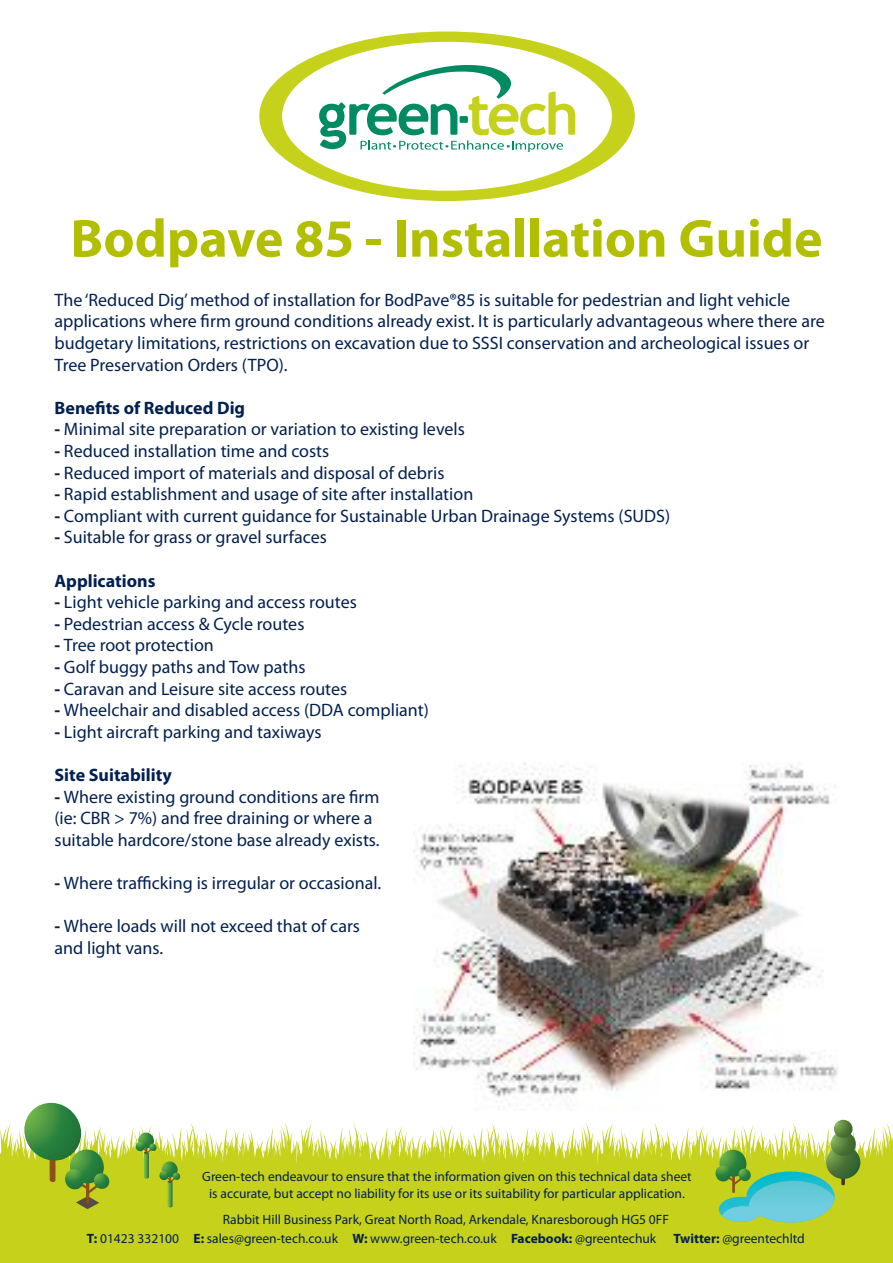
<style>
.page{position:relative;width:893px;height:1263px;background:#fff}
.page>*{position:absolute;margin:0;border:0;box-sizing:border-box;transform-origin:0 0}
.t1{font:700 54px "Myriad Pro";color:#b2bf00}
.t2{font:18px/21.6px "Myriad Pro";color:#032050}
.t3{font:700 18px "Myriad Pro";color:#032050}
.t4{font:13.5px/16.2px "Myriad Pro";color:#032050;text-align:center}
.s1{font-weight:700}
</style>
<div class="page">
<svg style="left:0;top:1122px;width:893px;height:66px;fill:#c6d11c"></svg>
<div style="left:0;top:1188px;width:893px;height:75px;background:#c6d11c"></div>
<svg style="left:259px;top:32px;width:376px;height:169px"></svg>
<svg style="left:319px;top:64px;width:256px;height:88px"></svg>
<svg style="left:715px;top:1150px;width:120px;height:72px;background:#7fc581"></svg>
<svg style="left:138px;top:1132px;width:16px;height:17px"></svg>
<svg style="left:24px;top:1103px;width:85px;height:106px"></svg>
<svg style="left:841px;top:1179px;width:4px;height:6px"></svg>
<svg style="left:826px;top:1146px;width:34px;height:33px"></svg>
<svg style="left:831px;top:1132px;width:25px;height:24px"></svg>
<svg style="left:834px;top:1120px;width:19px;height:18px"></svg>
<svg style="left:136px;top:1141px;width:44px;height:66px"></svg>
<img style="left:414px;top:763px;width:425px;height:342px">
<h1 class="t1" style="left:70px;top:218px;width:754px">Bodpave 85 - Installation Guide</h1>
<p class="t2" style="left:55px;top:290px;width:772px">The ‘Reduced Dig’method of installation for BodPave®85 is suitable for pedestrian and light vehicle applications where firm ground conditions already exist. It is particularly advantageous where there are budgetary limitations, restrictions on excavation due to SSSI conservation and archeological issues or Tree Preservation Orders (TPO).</p>
<p class="t3" style="left:55px;top:401px;width:192px">Benefits of Reduced Dig</p>
<p class="t2" style="left:55px;top:420px;width:412px"><span class="s1">-</span> Minimal site preparation or variation to existing levels</p>
<p class="t2" style="left:55px;top:441px;width:276px"><span class="s1">-</span> Reduced installation time and costs</p>
<p class="t2" style="left:55px;top:463px;width:391px"><span class="s1">-</span> Reduced import of materials and disposal of debris</p>
<p class="t2" style="left:55px;top:485px;width:420px"><span class="s1">-</span> Rapid establishment and usage of site after installation</p>
<p class="t2" style="left:55px;top:506px;width:617px"><span class="s1">-</span> Compliant with current guidance for Sustainable Urban Drainage Systems (SUDS)</p>
<p class="t2" style="left:55px;top:528px;width:274px"><span class="s1">-</span> Suitable for grass or gravel surfaces</p>
<p class="t3" style="left:55px;top:574px;width:102px">Applications</p>
<p class="t2" style="left:55px;top:593px;width:304px"><span class="s1">-</span> Light vehicle parking and access routes</p>
<p class="t2" style="left:55px;top:614px;width:251px"><span class="s1">-</span> Pedestrian access &amp; Cycle routes</p>
<p class="t2" style="left:55px;top:636px;width:161px"><span class="s1">-</span> Tree root protection</p>
<p class="t2" style="left:55px;top:657px;width:252px"><span class="s1">-</span> Golf buggy paths and Tow paths</p>
<p class="t2" style="left:55px;top:679px;width:294px"><span class="s1">-</span> Caravan and Leisure site access routes</p>
<p class="t2" style="left:55px;top:701px;width:376px"><span class="s1">-</span> Wheelchair and disabled access (DDA compliant)</p>
<p class="t2" style="left:55px;top:722px;width:268px"><span class="s1">-</span> Light aircraft parking and taxiways</p>
<p class="t3" style="left:55px;top:768px;width:119px">Site Suitability</p>
<p class="t2" style="left:55px;top:787px;width:327px"><span class="s1">-</span> Where existing ground conditions are firm (ie: CBR &gt; 7%) and free draining or where a suitable hardcore/stone base already exists.</p>
<p class="t2" style="left:55px;top:873px;width:328px"><span class="s1">-</span> Where trafficking is irregular or occasional.</p>
<p class="t2" style="left:55px;top:917px;width:307px"><span class="s1">-</span> Where loads will not exceed that of cars and light vans.</p>
<p class="t4" style="left:202px;top:1170px;width:491px">Green-tech endeavour to ensure that the information given on this technical data sheet is accurate, but accept no liability for its use or its suitability for particular application.</p>
<p class="t4" style="left:87px;top:1210px;width:584px;line-height:19.5px;text-align:left;text-indent:136px">Rabbit Hill Business Park, Great North Road, Arkendale, Knaresborough HG5 0FF<br><span class="s1">T:</span> 01423 332100 <span class="s1">E:</span> sales@green-tech.co.uk <span class="s1">W:</span> www.green-tech.co.uk <span class="s1">Facebook:</span> @greentechuk</p>
<p class="t4" style="left:673px;top:1231px;width:133px"><span class="s1">Twitter:</span> @greentechltd</p>
</div>
